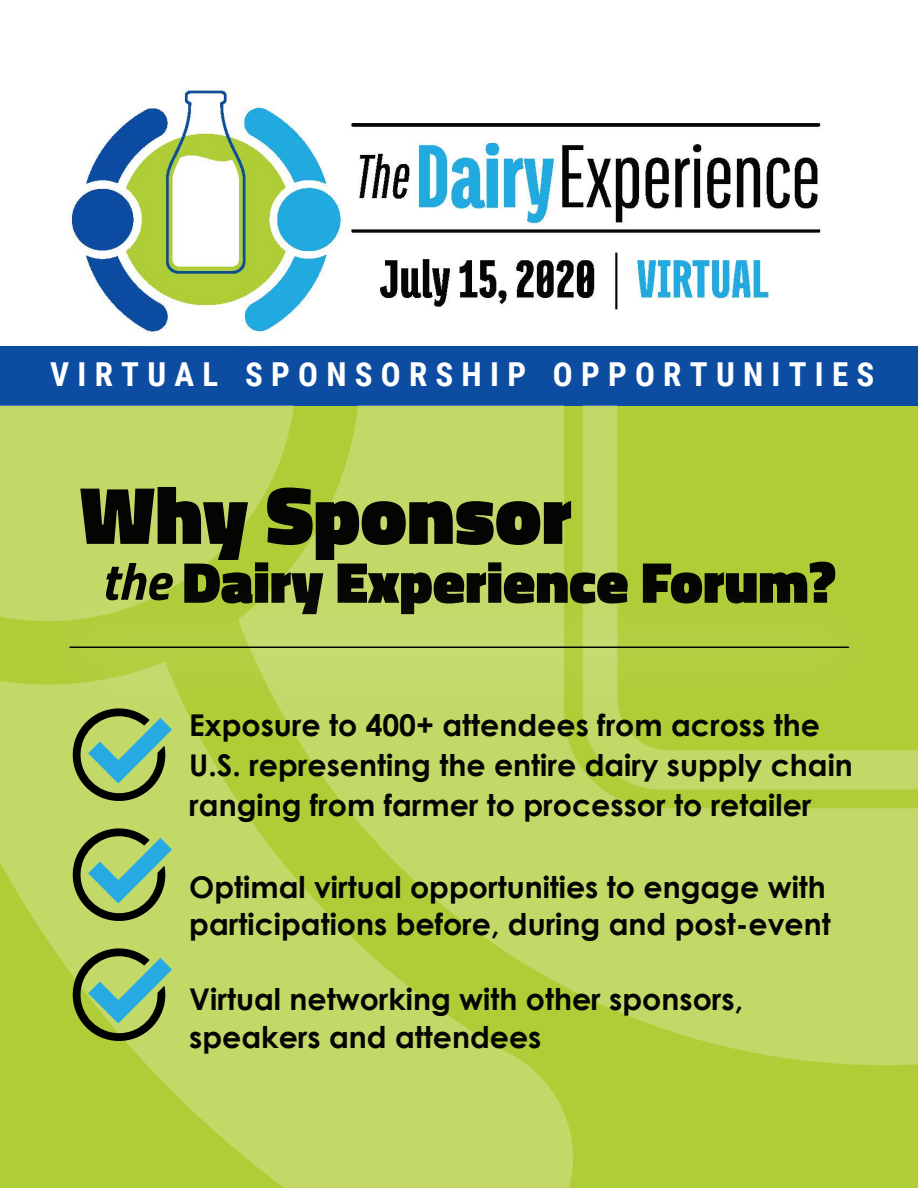
<style>
.page{position:relative;width:918px;height:1188px;background:#fff}
.page>*{position:absolute;margin:0;border:0;box-sizing:border-box;transform-origin:0 0}
.t1{font:900 82.5px "Titillium Web";color:#040503}
.t2{font:900 58.5px "Titillium Web";color:#040503}
.t3{font:700 33px "Roboto Condensed";letter-spacing:.25em;color:#fff}
.t4{font:700 30px/40px "Century Gothic";color:#040503}
.s1{font-weight:700;font-style:italic;font-size:52.5px}
</style>
<div class="page">
<div style="left:0;top:347px;width:918px;height:59px;background:#0d4da1"></div>
<img style="left:0;top:406px;width:918px;height:782px">
<svg style="left:73px;top:828px;width:99px;height:93px;background:#7fa568"></svg>
<svg style="left:73px;top:718px;width:99px;height:83px;background:#7fa76d"></svg>
<svg style="left:73px;top:948px;width:99px;height:93px;background:#7ca363"></svg>
<div style="left:8px;top:576px;width:902px;height:142px;background:#fff;opacity:.55"></div>
<hr style="left:70px;top:646px;width:779px;height:2px;background:#040503">
<img style="left:69px;top:87px;width:752px;height:251px">
<p class="t3" style="left:50px;top:351px;width:826px">VIRTUAL SPONSORSHIP OPPORTUNITIES</p>
<p class="t1" style="left:80px;top:455px;width:494px">Why Sponsor</p>
<p class="t2" style="left:101px;top:540px;width:737px"><span class="s1">the</span> Dairy Experience Forum?</p>
<p class="t4" style="left:189px;top:703px;width:665px">Exposure to 400+ attendees from across the<br>U.S. representing the entire dairy supply chain ranging from farmer to processor to retailer</p>
<p class="t4" style="left:189px;top:867px;width:643px;line-height:37.5px">Optimal virtual opportunities to engage with participations before, during and post-event</p>
<p class="t4" style="left:189px;top:979px;width:555px;line-height:37.5px">Virtual networking with other sponsors, speakers and attendees</p>
</div>
